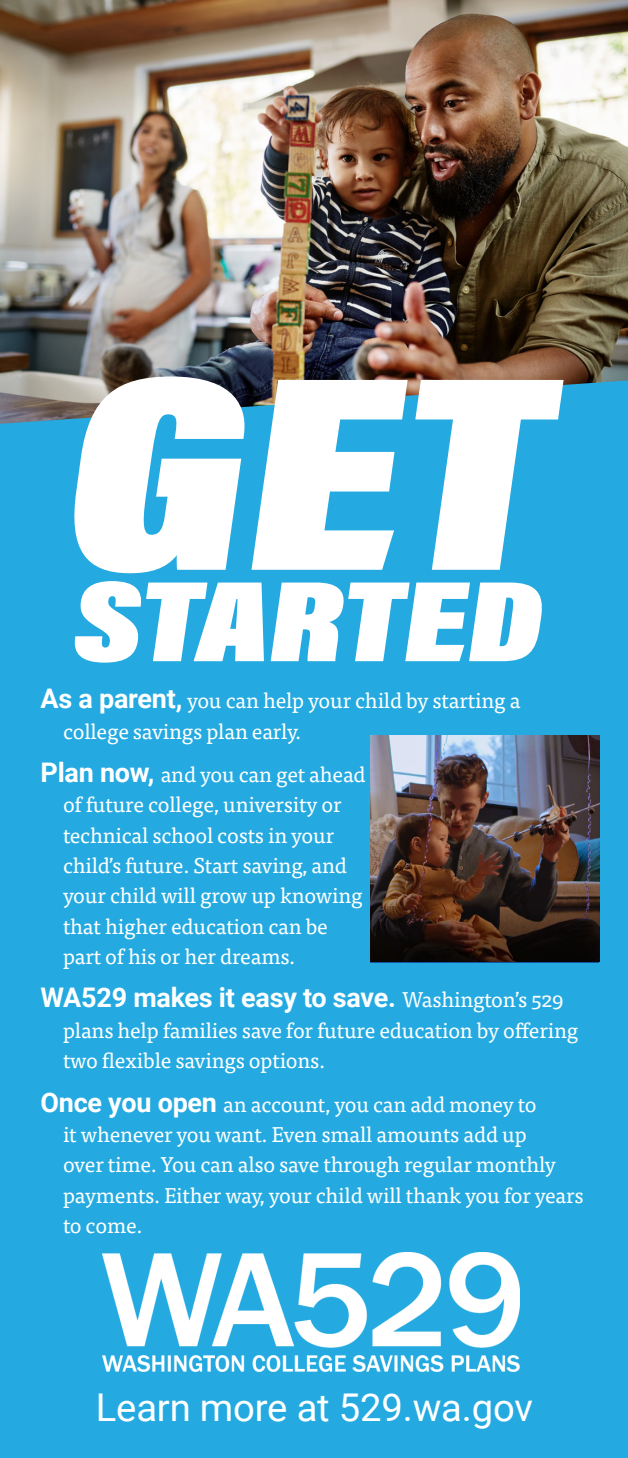
<style>
.page{position:relative;width:628px;height:1458px;background:#fff}
.page>*{position:absolute;margin:0;border:0;box-sizing:border-box;transform-origin:0 0}
.t1{font:38.25px "Roboto";letter-spacing:-.005em;color:#fff}
.Body_Text_Indent{font:700 27px "Roboto";letter-spacing:-.01em;color:#fff}
.Body_Text_Indent-2{font:21.38px/30.4px "Tisa Pro";letter-spacing:-.01em;color:#fff}
.s1{font-family:"Roboto";font-weight:700;font-size:27px}
.s2{font-family:"Tisa Pro";font-weight:400;font-size:21.38px}
</style>
<div class="page">
<div style="left:0;top:424px;width:628px;height:1034px;background:#24aae1"></div>
<img style="left:370px;top:735px;width:229px;height:226px">
<img style="left:0;top:0;width:628px;height:424px">
<img style="left:102px;top:1252px;width:418px;height:120px">
<svg style="left:68px;top:376px;width:339px;height:197px"></svg>
<svg style="left:415px;top:380px;width:148px;height:190px"></svg>
<svg style="left:73px;top:581px;width:191px;height:82px"></svg>
<svg style="left:271px;top:583px;width:273px;height:78px"></svg>
<p class="Body_Text_Indent-2" style="left:63px;top:684px;width:459px;text-indent:-22px"><span class="s1">As a parent,</span> you can help your child by starting a college savings plan early.</p>
<p class="Body_Text_Indent-2" style="left:63px;top:758px;width:304px;text-indent:-22px"><span class="s1">Plan now,</span> and you can get ahead of future college, university or technical school costs in your child’s future. Start saving, and your child will grow up knowing that higher education can be part of his or her dreams.</p>
<p class="Body_Text_Indent" style="left:40px;top:979px;width:525px">WA529 makes it easy to save. <span class="s2">Washington’s 529</span></p>
<p class="Body_Text_Indent-2" style="left:63px;top:1014px;width:517px">plans help families save for future education by offering two flexible savings options.</p>
<p class="Body_Text_Indent-2" style="left:63px;top:1088px;width:522px;text-indent:-22px"><span class="s1">Once you open</span> an account, you can add money to<br>it whenever you want. Even small amounts add up<br>over time. You can also save through regular monthly payments. Either way, your child will thank you for years to come.</p>
<p class="t1" style="left:96px;top:1380px;width:438px">Learn more at 529.wa.gov</p>
</div>
